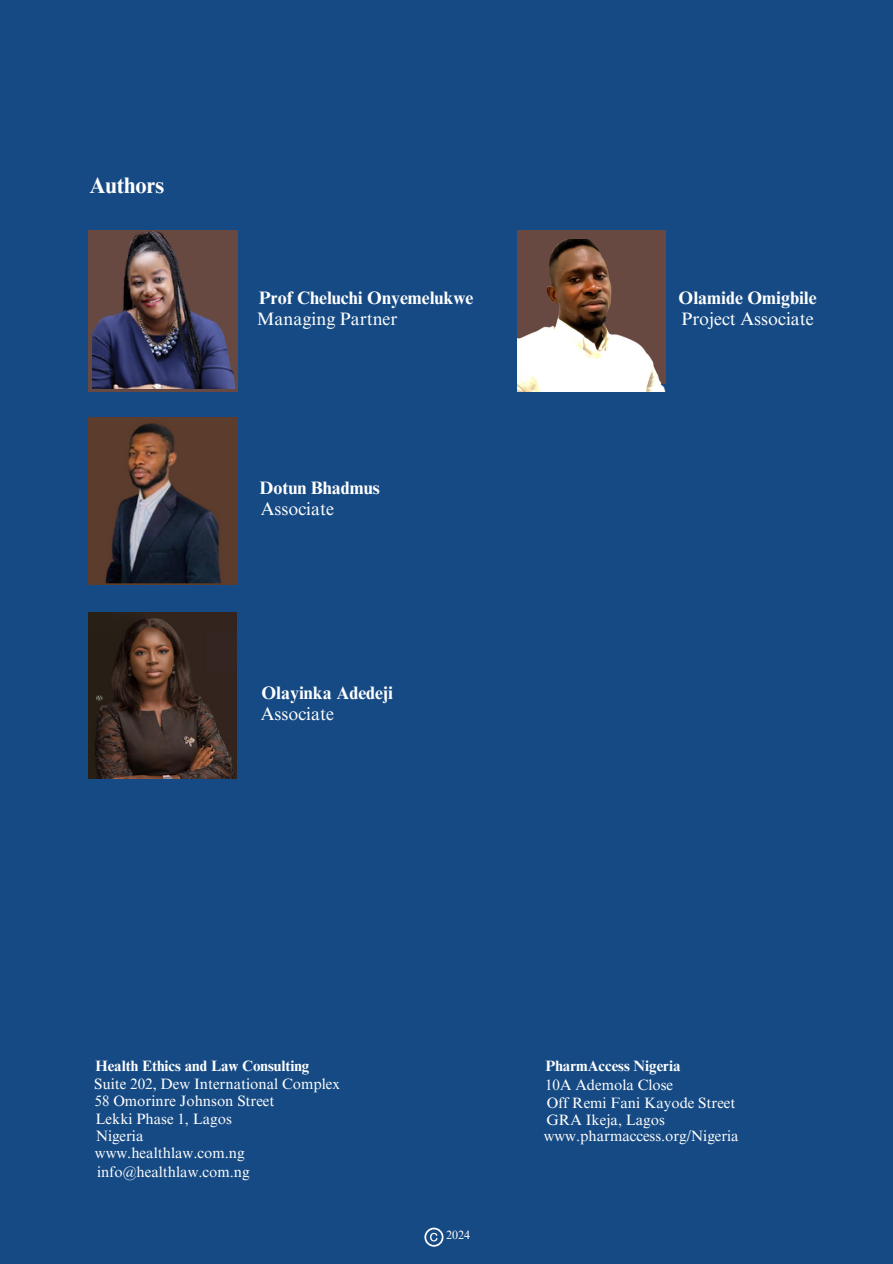
<style>
.page{position:relative;width:893px;height:1264px;background:#fff}
.page>*{position:absolute;margin:0;border:0;box-sizing:border-box;transform-origin:0 0}
.t1{font:700 22.5px "Times NRMT Pro";color:#fff}
.t2{font:700 18px "Times NRMT Pro";color:#fff}
.t3{font:18px "Times NRMT Pro";color:#fff}
.t4{font:15px/17.9px "Times NRMT Pro";color:#fff}
.t5{font:700 15px "Times NRMT Pro";color:#fff}
.t6{font:12px "Times NRMT Pro";color:#fff}
</style>
<div class="page">
<div style="left:0;top:0;width:892px;height:1263px;background:#164a84"></div>
<svg style="left:88px;top:230px;width:150px;height:161px"></svg>
<img style="left:93px;top:230px;width:145px;height:158px">
<img style="left:88px;top:418px;width:150px;height:166px">
<img style="left:88px;top:613px;width:149px;height:165px">
<div style="left:517px;top:230px;width:148px;height:153px;background:#684941"></div>
<img style="left:517px;top:239px;width:149px;height:152px">
<svg style="left:424px;top:1227px;width:19px;height:19px"></svg>
<h1 class="t1" style="left:89px;top:177px;width:76px">Authors</h1>
<p class="t2" style="left:259px;top:291px;width:216px">Prof Cheluchi Onyemelukwe</p>
<p class="t3" style="left:257px;top:312px;width:142px">Managing Partner</p>
<p class="t2" style="left:259px;top:481px;width:122px">Dotun Bhadmus</p>
<p class="t3" style="left:261px;top:502px;width:75px">Associate</p>
<p class="t2" style="left:261px;top:685px;width:133px">Olayinka Adedeji</p>
<p class="t3" style="left:261px;top:707px;width:75px">Associate</p>
<p class="t2" style="left:678px;top:291px;width:140px">Olamide Omigbile</p>
<p class="t3" style="left:681px;top:312px;width:134px">Project Associate</p>
<p class="t5" style="left:95px;top:1060px;width:215px">Health Ethics and Law Consulting</p>
<p class="t4" style="left:94px;top:1076px;width:247px">Suite 202, Dew International Complex<br>58 Omorinre Johnson Street<br>Lekki Phase 1, Lagos</p>
<p class="t4" style="left:95px;top:1128px;width:156px">Nigeria www.healthlaw.com.ng info@healthlaw.com.ng</p>
<p class="t6" style="left:446px;top:1230px;width:26px">2024</p>
<p class="t5" style="left:545px;top:1060px;width:137px">PharmAccess Nigeria</p>
<p class="t4" style="left:546px;top:1112px;width:120px">GRA Ikeja, Lagos</p>
<p class="t4" style="left:545px;top:1077px;width:192px;line-height:18.3px">10A Ademola Close<br>Off Remi Fani Kayode Street</p>
<p class="t4" style="left:543px;top:1128px;width:196px">www.pharmaccess.org/Nigeria</p>
</div>
